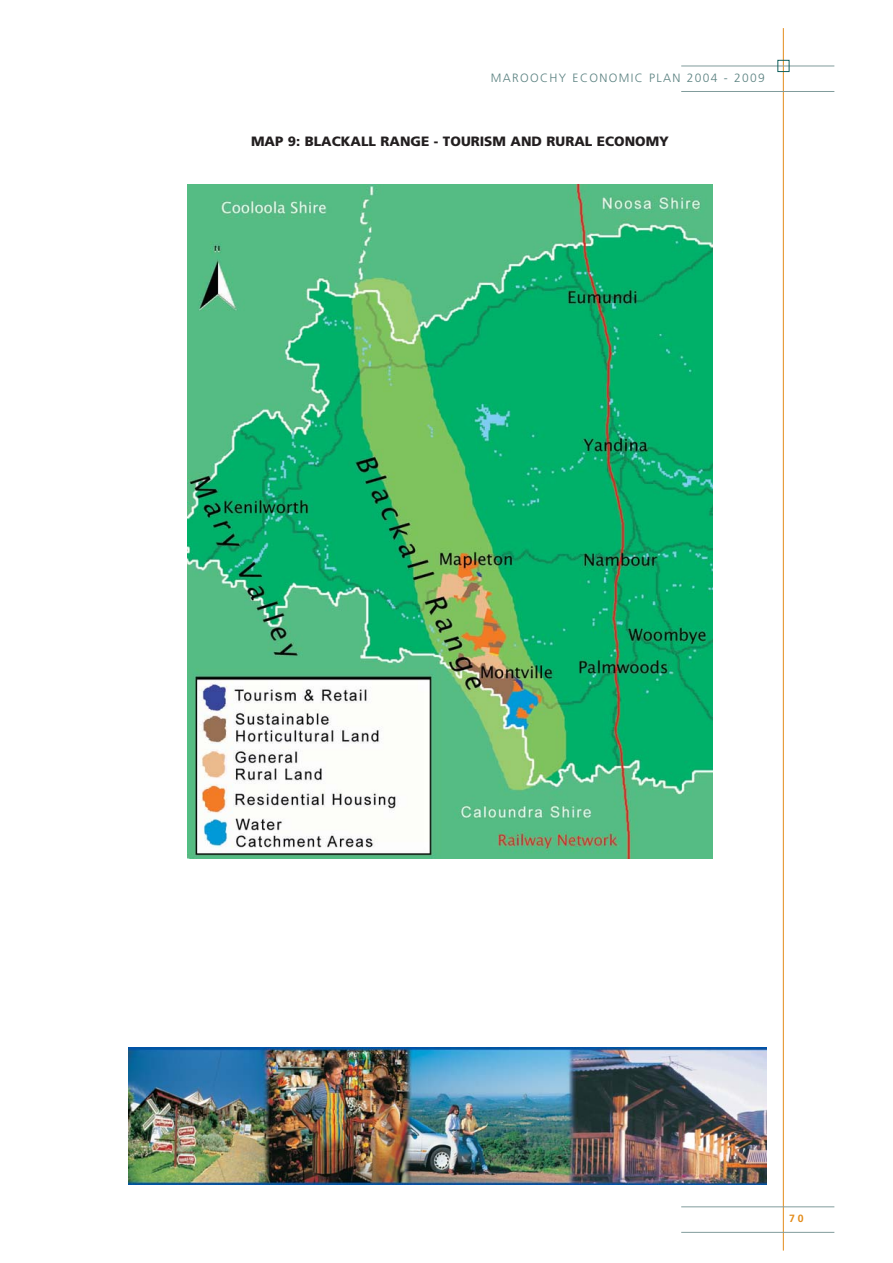
<style>
.page{position:relative;width:893px;height:1263px;background:#fff}
.page>*{position:absolute;margin:0;border:0;box-sizing:border-box;transform-origin:0 0}
.t1{font:900 13.5px "Frutiger";color:#231f20}
.t2{font:300 12px "Frutiger";letter-spacing:.11em;color:#5a8180}
.t3{font:700 10.5px "Frutiger";color:#e38c1a}
</style>
<div class="page">
<hr style="left:783px;top:28px;width:1px;height:1223px;background:#e38c1a">
<hr style="left:681px;top:66px;width:153px;height:1px;background:#819c9c">
<hr style="left:681px;top:91px;width:153px;height:1px;background:#819c9c">
<hr style="left:681px;top:1206px;width:153px;height:1px;background:#819c9c">
<hr style="left:681px;top:1232px;width:153px;height:1px;background:#819c9c">
<div style="left:777px;top:60px;width:12px;height:12px;border:1px solid #12605d"></div>
<img style="left:187px;top:184px;width:525px;height:674px">
<img style="left:128px;top:1047px;width:638px;height:138px">
<p class="t2" style="left:491px;top:73px;width:275px">MAROOCHY ECONOMIC PLAN 2004 - 2009</p>
<p class="t1" style="left:251px;top:136px;width:419px">MAP 9: BLACKALL RANGE - TOURISM AND RURAL ECONOMY</p>
<p class="t3" style="left:789px;top:1214px;width:16px">7 0</p>
</div>
